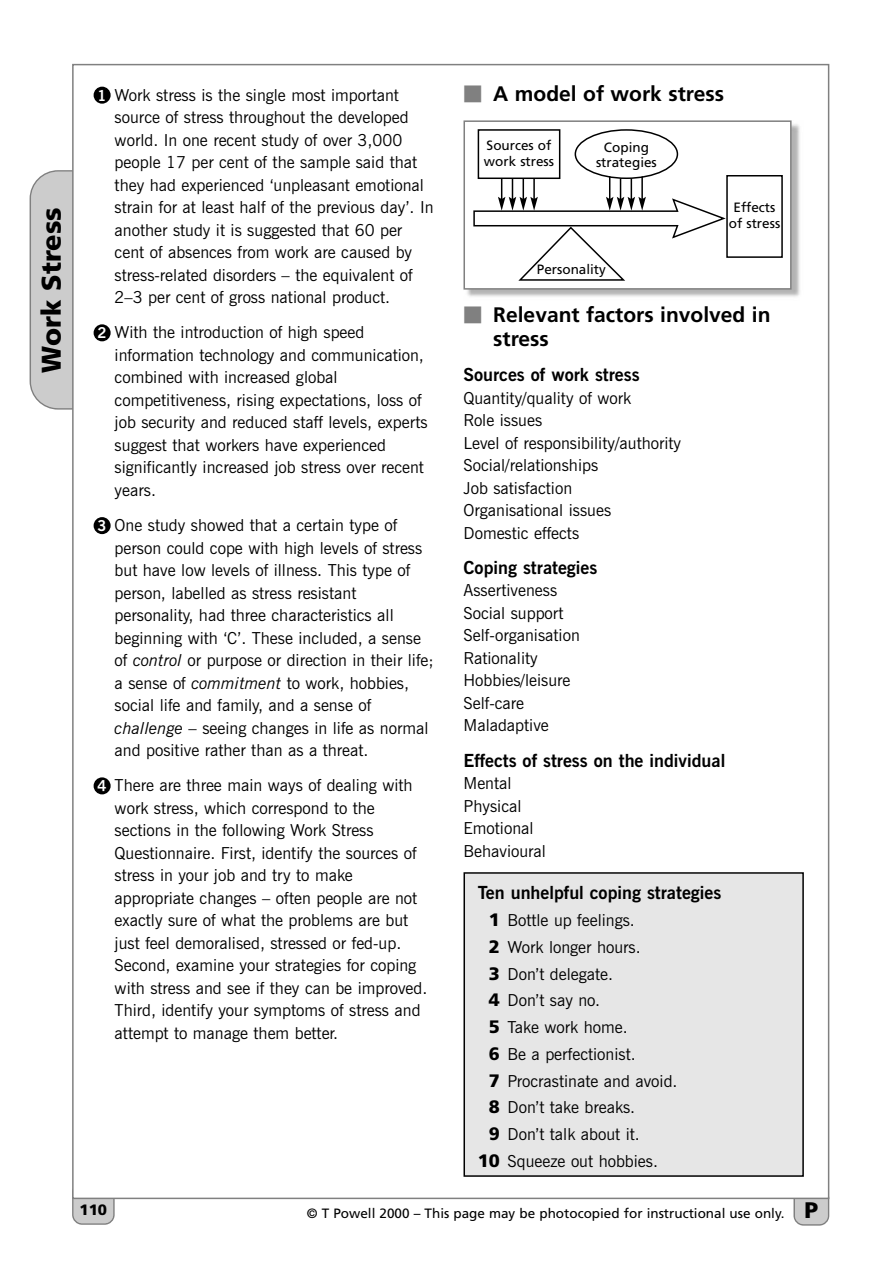
<style>
.page{position:relative;width:893px;height:1263px;background:#fff}
.page>*{position:absolute;margin:0;border:0;box-sizing:border-box;transform-origin:0 0}
.t1{font:900 27px "Frutiger";color:#000}
.t2{font:700 21px/24px "Frutiger";color:#000}
.t3{font:700 18px "News Gothic BT";color:#000}
.t4{font:16.5px/22.5px "News Gothic BT";color:#000}
.t5{font:700 15px "News Gothic BT";color:#fff}
.t6{font:900 15px "Frutiger";color:#000}
.t7{font:13.5px/16.2px "Frutiger";color:#000;text-align:center}
.s1{font-style:italic}
.s2{font-family:"Universal Newswith Comm Pi";font-weight:400;color:#808080}
.s3{font-family:"Frutiger";font-weight:900;font-size:18px}
.s4{font-weight:900;font-size:22.5px}
</style>
<div class="page">
<svg style="left:793px;top:1199px;width:36px;height:27px"></svg>
<svg style="left:72px;top:1199px;width:43px;height:26px"></svg>
<svg style="left:30px;top:170px;width:42px;height:240px;background:#c9c9c9"></svg>
<div style="left:94px;top:777px;width:17px;height:17px;background:#000;border-radius:50%"></div>
<div style="left:94px;top:517px;width:17px;height:17px;background:#000;border-radius:50%"></div>
<div style="left:94px;top:324px;width:17px;height:17px;background:#000;border-radius:50%"></div>
<div style="left:94px;top:87px;width:17px;height:17px;background:#000;border-radius:50%"></div>
<img style="left:467px;top:120px;width:333px;height:177px">
<div style="left:465px;top:122px;width:325px;height:166px;background:#fff"></div>
<div style="left:463px;top:120px;width:328px;height:170px;border:2px solid #808080"></div>
<div style="left:726px;top:175px;width:56px;height:83px;border:2px solid #000"></div>
<div style="left:465px;top:874px;width:337px;height:301px;background:#e6e6e6"></div>
<div style="left:463px;top:872px;width:340px;height:305px;border:2px solid #000"></div>
<svg style="left:473px;top:129px;width:252px;height:152px"></svg>
<h1 class="t1" style="left:41px;top:373px;width:167px;rotate:-90deg">Work Stress</h1>
<p class="t5" style="left:97px;top:90px;width:11px">1</p>
<p class="t5" style="left:97px;top:327px;width:11px">2</p>
<p class="t5" style="left:97px;top:520px;width:11px">3</p>
<p class="t5" style="left:97px;top:780px;width:11px">4</p>
<p class="t4" style="left:115px;top:85px;width:320px">Work stress is the single most important source of stress throughout the developed world. In one recent study of over 3,000 people 17 per cent of the sample said that they had experienced ‘unpleasant emotional strain for at least half of the previous day’. In another study it is suggested that 60 per cent of absences from work are caused by stress-related disorders – the equivalent of 2–3 per cent of gross national product.</p>
<p class="t4" style="left:115px;top:323px;width:314px">With the introduction of high speed information technology and communication, combined with increased global competitiveness, rising expectations, loss of job security and reduced staff levels, experts suggest that workers have experienced significantly increased job stress over recent years.</p>
<p class="t4" style="left:115px;top:516px;width:320px">One study showed that a certain type of person could cope with high levels of stress but have low levels of illness. This type of person, labelled as stress resistant personality, had three characteristics all beginning with ‘C’. These included, a sense of <span class="s1">control</span> or purpose or direction in their life; a sense of <span class="s1">commitment</span> to work, hobbies, social life and family, and a sense of <span class="s1">challenge</span> – seeing changes in life as normal and positive rather than as a threat.</p>
<p class="t4" style="left:115px;top:776px;width:314px">There are three main ways of dealing with work stress, which correspond to the sections in the following Work Stress Questionnaire. First, identify the sources of stress in your job and try to make appropriate changes – often people are not exactly sure of what the problems are but just feel demoralised, stressed or fed-up.<br>Second, examine your strategies for coping with stress and see if they can be improved.<br>Third, identify your symptoms of stress and attempt to manage them better.</p>
<p class="t2" style="left:463px;top:83px;width:262px"><span class="s2">-</span> A model of work stress</p>
<p class="t7" style="left:484px;top:138px;width:72px;text-align:left">Sources of work stress</p>
<p class="t7" style="left:596px;top:141px;width:62px;line-height:15px">Coping strategies</p>
<p class="t7" style="left:537px;top:262px;width:71px">Personality</p>
<p class="t7" style="left:728px;top:200px;width:53px">Effects of stress</p>
<p class="t2" style="left:493px;top:304px;width:279px;text-indent:-30px"><span class="s2">-</span> Relevant factors involved in stress</p>
<p class="t3" style="left:463px;top:368px;width:178px">Sources of work stress</p>
<p class="t4" style="left:463px;top:389px;width:219px">Quantity/quality of work<br>Role issues<br>Level of responsibility/authority<br>Social/relationships<br>Job satisfaction<br>Organisational issues<br>Domestic effects</p>
<p class="t3" style="left:463px;top:561px;width:135px">Coping strategies</p>
<p class="t4" style="left:463px;top:581px;width:118px">Assertiveness<br>Social support<br>Self-organisation<br>Rationality<br>Hobbies/leisure<br>Self-care<br>Maladaptive</p>
<p class="t3" style="left:463px;top:754px;width:263px">Effects of stress on the individual</p>
<p class="t4" style="left:463px;top:774px;width:84px">Mental<br>Physical<br>Emotional<br>Behavioural</p>
<p class="t3" style="left:478px;top:886px;width:245px">Ten unhelpful coping strategies</p>
<p class="t4" style="left:489px;top:911px;width:148px"><span class="s3">1</span> Bottle up feelings.</p>
<p class="t4" style="left:489px;top:938px;width:153px"><span class="s3">2</span> Work longer hours.</p>
<p class="t4" style="left:489px;top:964px;width:126px"><span class="s3">3</span> Don’t delegate.</p>
<p class="t4" style="left:489px;top:991px;width:113px"><span class="s3">4</span> Don’t say no.</p>
<p class="t4" style="left:489px;top:1018px;width:140px"><span class="s3">5</span> Take work home.</p>
<p class="t4" style="left:489px;top:1045px;width:148px"><span class="s3">6</span> Be a perfectionist.</p>
<p class="t4" style="left:489px;top:1071px;width:190px"><span class="s3">7</span> Procrastinate and avoid.</p>
<p class="t4" style="left:489px;top:1098px;width:148px"><span class="s3">8</span> Don’t take breaks.</p>
<p class="t4" style="left:489px;top:1125px;width:153px"><span class="s3">9</span> Don’t talk about it.</p>
<p class="t4" style="left:478px;top:1152px;width:182px"><span class="s3">10</span> Squeeze out hobbies.</p>
<p class="t6" style="left:80px;top:1204px;width:29px">110</p>
<p class="t7" style="left:307px;top:1206px;width:513px">© T Powell 2000 – This page may be photocopied for instructional use only. <span class="s4">P</span></p>
</div>
